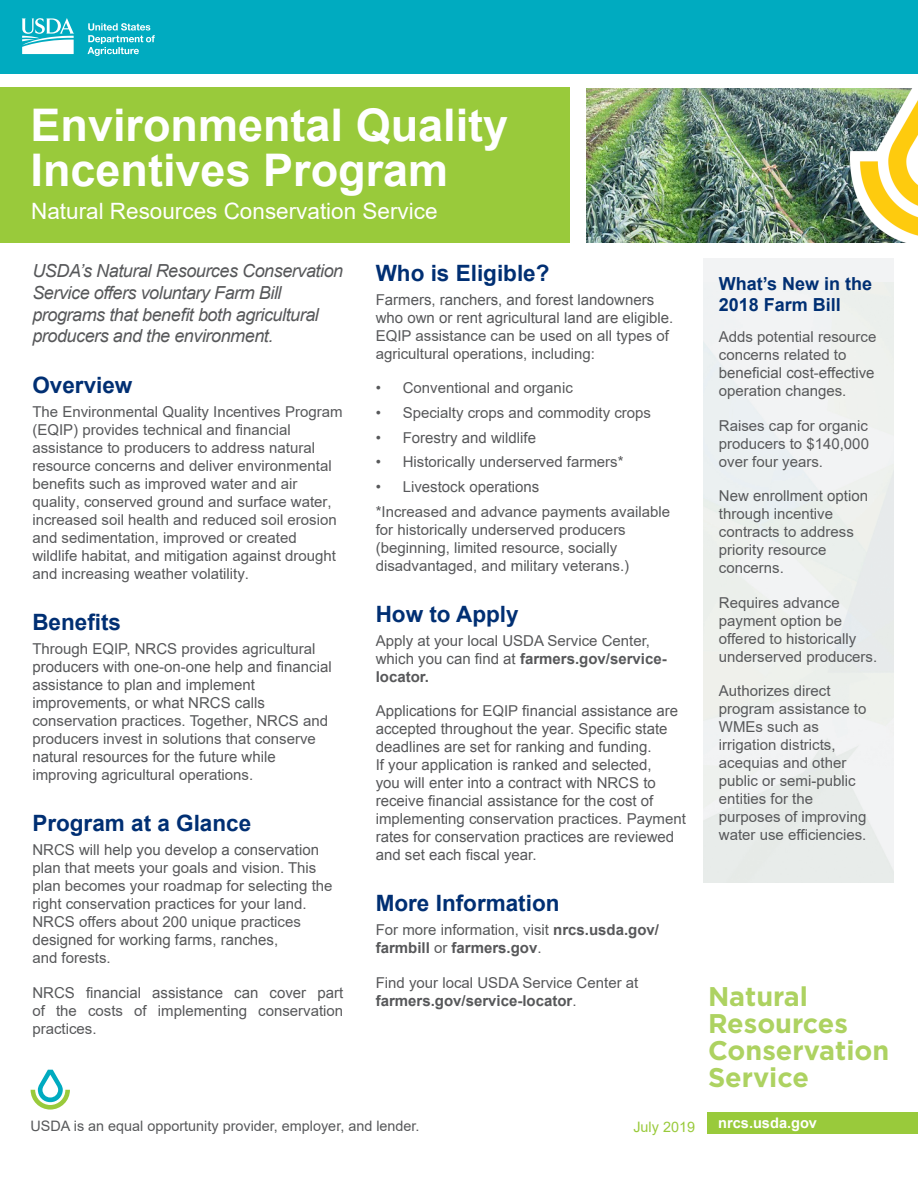
<style>
.page{position:relative;width:918px;height:1188px;background:#fff}
.page>*{position:absolute;margin:0;border:0;box-sizing:border-box;transform-origin:0 0}
.Fact_Sheet_Title{font:700 45px/45px "Arial";color:#fff}
.Body_Text{font:700 27px/27px "Gotham";color:#add261}
.Body_Subhead{font:700 22.5px "Arial";color:#002f73}
.Fact_Sheet_Subtitle{font:22.5px "Arial";color:#fff}
.Body_Text-2{font:700 22.5px "Arial";color:#002f73}
.Body_Text-3{font:700 22.5px "Arial";color:#002f73}
.Body_Text-4{font:italic 18px/21.6px "Arial";letter-spacing:-.025em;color:#57585a}
.Body_Text-5{font:700 18px/21px "Arial";color:#002f73}
.Body_Text-6{font:15px/18px "Arial";color:#57585a}
.Body_Text-7{font:15px/18px "Arial";color:#57585a}
.t1{font:700 14.55px "Arial";color:#fff}
.t2{font:14.4px "Arial";color:#57585a}
.t3{font:14.4px "Arial";color:#99ca3b}
.s1{font-style:inherit}
.s2{font-weight:700}
</style>
<div class="page">
<img style="left:586px;top:88px;width:264px;height:155px">
<div style="left:0;top:88px;width:569px;height:155px;background:#99ca3b"></div>
<div style="left:0;top:0;width:918px;height:74px;background:#00abc0"></div>
<svg style="left:22px;top:18px;width:52px;height:36px"></svg>
<svg style="left:88px;top:23px;width:67px;height:33px"></svg>
<div style="left:707px;top:1112px;width:211px;height:22px;background:#99ca3b"></div>
<svg style="left:31px;top:1070px;width:39px;height:40px"></svg>
<div style="left:704px;top:258px;width:190px;height:625px;background:#f2f3f4"></div>
<img style="left:850px;top:88px;width:68px;height:155px">
<p class="Fact_Sheet_Title" style="left:31px;top:104px;width:479px">Environmental Quality<br>Incentives Program</p>
<p class="Fact_Sheet_Subtitle" style="left:31px;top:196px;width:408px">Natural Resources Conservation Service</p>
<p class="Body_Text-4" style="left:32px;top:261px;width:312px">USDA’s Natural Resources Conservation Service offers voluntary Farm Bill <span class="s1">programs that benefit both agricultural </span>producers and the environment.</p>
<p class="Body_Text-3" style="left:32px;top:370px;width:102px">Overview</p>
<p class="Body_Text-6" style="left:32px;top:403px;width:312px">The Environmental Quality Incentives Program (EQIP) provides technical and financial assistance to producers to address natural resource concerns and deliver environmental benefits such as improved water and air quality, conserved ground and surface water, increased soil health and reduced soil erosion and sedimentation, improved or created wildlife habitat, and mitigation against drought and increasing weather volatility.</p>
<p class="Body_Text-2" style="left:32px;top:608px;width:90px">Benefits</p>
<p class="Body_Text-6" style="left:32px;top:640px;width:301px">Through EQIP, NRCS provides agricultural <span class="s1">producers with one-on-one help and financial assistance to plan and implement improvements, or what NRCS calls </span>conservation practices. Together, NRCS and producers invest in solutions that conserve <span class="s1">natural resources for the future while </span>improving agricultural operations.</p>
<p class="Body_Text-2" style="left:32px;top:809px;width:220px">Program at a Glance</p>
<p class="Body_Text-6" style="left:32px;top:841px;width:302px"><span class="s1">NRCS will help you develop a conservation </span>plan that meets your goals and vision. This plan becomes your roadmap for selecting the right conservation practices for your land.<br>NRCS offers about 200 unique practices <span class="s1">designed for working farms, ranches,<br></span>and forests.</p>
<p class="Body_Text-6" style="left:32px;top:983px;width:312px;text-align:justify"><span class="s1">NRCS financial assistance can cover part </span>of the costs of implementing conservation practices.</p>
<p class="Body_Subhead" style="left:376px;top:258px;width:175px">Who is Eligible?</p>
<p class="Body_Text-7" style="left:376px;top:291px;width:299px">Farmers, ranchers, and forest landowners who own or rent agricultural land are eligible.<br><span class="s1">EQIP assistance can be used on all types of agricultural operations, including:</span></p>
<p class="Body_Text-6" style="left:376px;top:379px;width:199px">• Conventional and organic</p>
<p class="Body_Text-6" style="left:376px;top:404px;width:277px">• Specialty crops and commodity crops</p>
<p class="Body_Text-7" style="left:376px;top:429px;width:162px"><span class="s1">•</span> Forestry and wildlife</p>
<p class="Body_Text-6" style="left:376px;top:453px;width:249px">• Historically underserved farmers*</p>
<p class="Body_Text-7" style="left:376px;top:478px;width:165px"><span class="s1">•</span> Livestock operations</p>
<p class="Body_Text-6" style="left:376px;top:503px;width:296px">*Increased and advance payments available for historically underserved producers (beginning, limited resource, socially disadvantaged, and military veterans.)</p>
<p class="Body_Subhead" style="left:376px;top:599px;width:144px">How to Apply</p>
<p class="Body_Text-6" style="left:376px;top:632px;width:292px">Apply at your local USDA Service Center, <span class="s1">which you can find at</span> <span class="s2">farmers.gov/service&shy;</span><span class="s2">locator.</span></p>
<p class="Body_Text-7" style="left:376px;top:702px;width:312px">Applications for EQIP financial assistance are accepted throughout the year. Specific state deadlines are set for ranking and funding.<br>If your application is ranked and selected,<br>you will enter into a contract with NRCS to receive financial assistance for the cost of <span class="s1">implementing conservation practices. Payment </span>rates for conservation practices are reviewed and set each fiscal year.</p>
<p class="Body_Subhead" style="left:376px;top:889px;width:185px">More Information</p>
<p class="Body_Text-6" style="left:376px;top:921px;width:285px">For more information, visit <span class="s2">nrcs.usda.gov/ </span><span class="s2">farmbill</span> or <span class="s2">farmers.gov</span>.</p>
<p class="Body_Text-6" style="left:376px;top:974px;width:264px">Find your local USDA Service Center at <span class="s2">farmers.gov/service-locator</span>.</p>
<p class="Body_Text-5" style="left:719px;top:274px;width:155px">What’s New in the<br>2018 Farm Bill</p>
<p class="Body_Text-6" style="left:719px;top:328px;width:159px">Adds potential resource concerns related to <span class="s1">beneficial cost-effective </span>operation changes.</p>
<p class="Body_Text-6" style="left:719px;top:416px;width:152px;text-align:justify">Raises cap for organic producers to $140,000 over four years.</p>
<p class="Body_Text-6" style="left:719px;top:487px;width:151px"><span class="s1">New enrollment option </span>through incentive contracts to address priority resource concerns.</p>
<p class="Body_Text-6" style="left:719px;top:593px;width:160px">Requires advance payment option be offered to historically underserved producers.</p>
<p class="Body_Text-7" style="left:719px;top:682px;width:149px">Authorizes direct program assistance to<br>WMEs such as irrigation districts, acequias and other public or semi-public entities for the purposes of improving water use efficiencies.</p>
<p class="Body_Text" style="left:708px;top:983px;width:183px">Natural<br>Resources<br>Conservation<br>Service</p>
<p class="t2" style="left:31px;top:1116px;width:390px">USDA is an equal opportunity provider, employer, and lender.</p>
<p class="t1" style="left:718px;top:1113px;width:100px">nrcs.usda.gov</p>
<p class="t3" style="left:633px;top:1117px;width:63px">July 2019</p>
</div>
